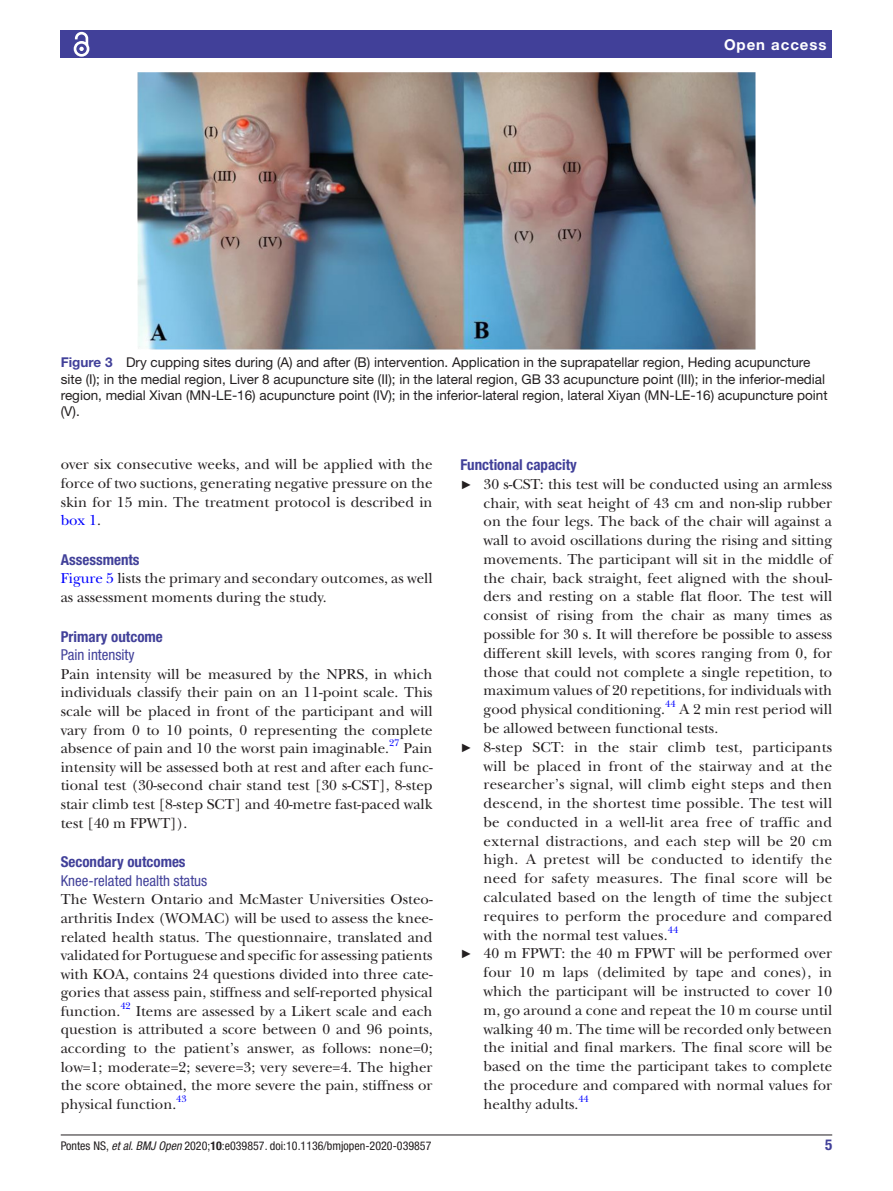
<style>
.page{position:relative;width:893px;height:1191px;background:#fff}
.page>*{position:absolute;margin:0;border:0;box-sizing:border-box;transform-origin:0 0}
.t1{font:15px/18.6px "New Baskerville";color:#231f20;text-align:justify}
.t2{font:700 condensed 15px "Helvetica Neue LT Std";color:#414099}
.t3{font:condensed 15px "Helvetica Neue LT Std";color:#414099}
.t4{font:700 15px "Helvetica Neue LT Std";letter-spacing:.065em;color:#fff}
.t5{font:13.5px/16.2px "Helvetica Neue LT Std";color:#231f20}
.t6{font:condensed 12px "Helvetica Neue LT Std";color:#231f20}
.t7{font:9.9px "New Baskerville";color:#00f}
.s1{font-weight:700;color:#414099}
.s2{color:#00f}
.s3{font-family:"Arial";font-size:12px}
.s4{font-style:italic}
.s5{font-weight:700}
</style>
<div class="page">
<hr style="left:61px;top:1134px;width:771px;height:1px;background:#231f20">
<div style="left:61px;top:31px;width:771px;height:27px;background:#414099"></div>
<svg style="left:73px;top:31px;width:17px;height:26px"></svg>
<img style="left:138px;top:73px;width:617px;height:277px">
<p class="t4" style="left:724px;top:35px;width:104px">Open access</p>
<p class="t5" style="left:61px;top:354px;width:768px"><span class="s1">Figure 3</span> Dry cupping sites during (A) and after (B) intervention. Application in the suprapatellar region, Heding acupuncture site (I); in the medial region, Liver 8 acupuncture site (II); in the lateral region, GB 33 acupuncture point (III); in the inferior-medial region, medial Xivan (MN-LE-16) acupuncture point (IV); in the inferior-lateral region, lateral Xiyan (MN-LE-16) acupuncture point (V).</p>
<p class="t1" style="left:61px;top:455px;width:373px">over six consecutive weeks, and will be applied with the force of two suctions, generating negative pressure on the skin for 15 min. The treatment protocol is described in <span class="s2">box 1</span>.</p>
<p class="t2" style="left:61px;top:550px;width:80px">Assessments</p>
<p class="t1" style="left:61px;top:569px;width:373px"><span class="s2">Figure 5</span> lists the primary and secondary outcomes, as well as assessment moments during the study.</p>
<p class="t2" style="left:61px;top:627px;width:104px">Primary outcome</p>
<p class="t3" style="left:61px;top:646px;width:75px">Pain intensity</p>
<p class="t1" style="left:61px;top:665px;width:373px">Pain intensity will be measured by the NPRS, in which individuals classify their pain on an 11-point scale. This scale will be placed in front of the participant and will vary from 0 to 10 points, 0 representing the complete absence of pain and 10 the worst pain imaginable.</p>
<p class="t7" style="left:389px;top:737px;width:12px">27</p>
<p class="t1" style="left:61px;top:739px;width:373px;text-indent:343px">Pain intensity will be assessed both at rest and after each func&shy;tional test (30-second chair stand test [30 s-CST], 8-step stair climb test [8-step SCT] and 40-metre fast-paced walk test [40 m FPWT]).</p>
<p class="t2" style="left:61px;top:852px;width:126px">Secondary outcomes</p>
<p class="t3" style="left:61px;top:871px;width:148px">Knee-related health status</p>
<p class="t1" style="left:61px;top:890px;width:373px">The Western Ontario and McMaster Universities Osteo&shy;arthritis Index (WOMAC) will be used to assess the knee&shy;related health status. The questionnaire, translated and validated for Portuguese and specific for assessing patients with KOA, contains 24 questions divided into three cate&shy;gories that assess pain, stiffness and self-reported physical function.</p>
<p class="t7" style="left:120px;top:1000px;width:12px">42</p>
<p class="t1" style="left:61px;top:1001px;width:373px;text-indent:75px">Items are assessed by a Likert scale and each question is attributed a score between 0 and 96 points, according to the patient’s answer, as follows: none=0; low=1; moderate=2; severe=3; very severe=4. The higher the score obtained, the more severe the pain, stiffness or physical function.<sup>43</sup></p>
<p class="t2" style="left:460px;top:455px;width:118px">Functional capacity</p>
<p class="t1" style="left:460px;top:475px;width:373px"><span class="s3">►</span> 30 s-CST: this test will be conducted using an armless</p>
<p class="t1" style="left:484px;top:493px;width:350px">chair, with seat height of 43 cm and non-slip rubber</p>
<p class="t1" style="left:484px;top:512px;width:350px">on the four legs. The back of the chair will against a</p>
<p class="t1" style="left:484px;top:531px;width:350px">wall to avoid oscillations during the rising and sitting</p>
<p class="t1" style="left:484px;top:550px;width:350px">movements. The participant will sit in the middle of</p>
<p class="t1" style="left:484px;top:568px;width:350px">the chair, back straight, feet aligned with the shoul-</p>
<p class="t1" style="left:484px;top:587px;width:350px">ders and resting on a stable flat floor. The test will</p>
<p class="t1" style="left:484px;top:606px;width:350px">consist of rising from the chair as many times as</p>
<p class="t1" style="left:484px;top:625px;width:350px">possible for 30 s. It will therefore be possible to assess</p>
<p class="t1" style="left:484px;top:644px;width:350px">different skill levels, with scores ranging from 0, for</p>
<p class="t1" style="left:484px;top:662px;width:350px">those that could not complete a single repetition, to</p>
<p class="t1" style="left:484px;top:681px;width:350px">maximum values of 20 repetitions, for individuals with</p>
<p class="t1" style="left:484px;top:700px;width:350px">good physical conditioning.<sup>44</sup> A 2 min rest period will</p>
<p class="t1" style="left:484px;top:719px;width:236px">be allowed between functional tests.</p>
<p class="t1" style="left:460px;top:737px;width:373px"><span class="s3">►</span> 8-step SCT: in the stair climb test, participants</p>
<p class="t1" style="left:484px;top:756px;width:350px">will be placed in front of the stairway and at the</p>
<p class="t1" style="left:484px;top:775px;width:350px">researcher’s signal, will climb eight steps and then</p>
<p class="t1" style="left:484px;top:794px;width:350px">descend, in the shortest time possible. The test will</p>
<p class="t1" style="left:484px;top:813px;width:350px">be conducted in a well-lit area free of traffic and</p>
<p class="t1" style="left:484px;top:831px;width:350px">external distractions, and each step will be 20 cm</p>
<p class="t1" style="left:484px;top:850px;width:350px">high. A pretest will be conducted to identify the</p>
<p class="t1" style="left:484px;top:869px;width:350px">need for safety measures. The final score will be</p>
<p class="t1" style="left:484px;top:888px;width:350px">calculated based on the length of time the subject</p>
<p class="t1" style="left:484px;top:906px;width:350px">requires to perform the procedure and compared</p>
<p class="t1" style="left:484px;top:925px;width:196px">with the normal test values.<sup>44</sup></p>
<p class="t1" style="left:460px;top:944px;width:373px"><span class="s3">►</span> 40 m FPWT: the 40 m FPWT will be performed over</p>
<p class="t1" style="left:484px;top:963px;width:350px">four 10 m laps (delimited by tape and cones), in</p>
<p class="t1" style="left:484px;top:982px;width:350px">which the participant will be instructed to cover 10</p>
<p class="t1" style="left:484px;top:1000px;width:350px">m, go around a cone and repeat the 10 m course until</p>
<p class="t1" style="left:484px;top:1019px;width:350px">walking 40 m. The time will be recorded only between</p>
<p class="t1" style="left:484px;top:1038px;width:350px">the initial and final markers. The final score will be</p>
<p class="t1" style="left:484px;top:1057px;width:350px">based on the time the participant takes to complete</p>
<p class="t1" style="left:484px;top:1075px;width:350px">the procedure and compared with normal values for</p>
<p class="t1" style="left:484px;top:1094px;width:96px">healthy adults.</p>
<p class="t7" style="left:578px;top:1093px;width:12px">44</p>
<p class="t6" style="left:61px;top:1138px;width:372px">Pontes NS, <span class="s4">et al</span>. <span class="s4">BMJ Open</span> 2020;<span class="s5">10</span>:e039857. doi:10.1136/bmjopen-2020-039857</p>
<p class="t2" style="left:825px;top:1135px;width:9px">5</p>
</div>
